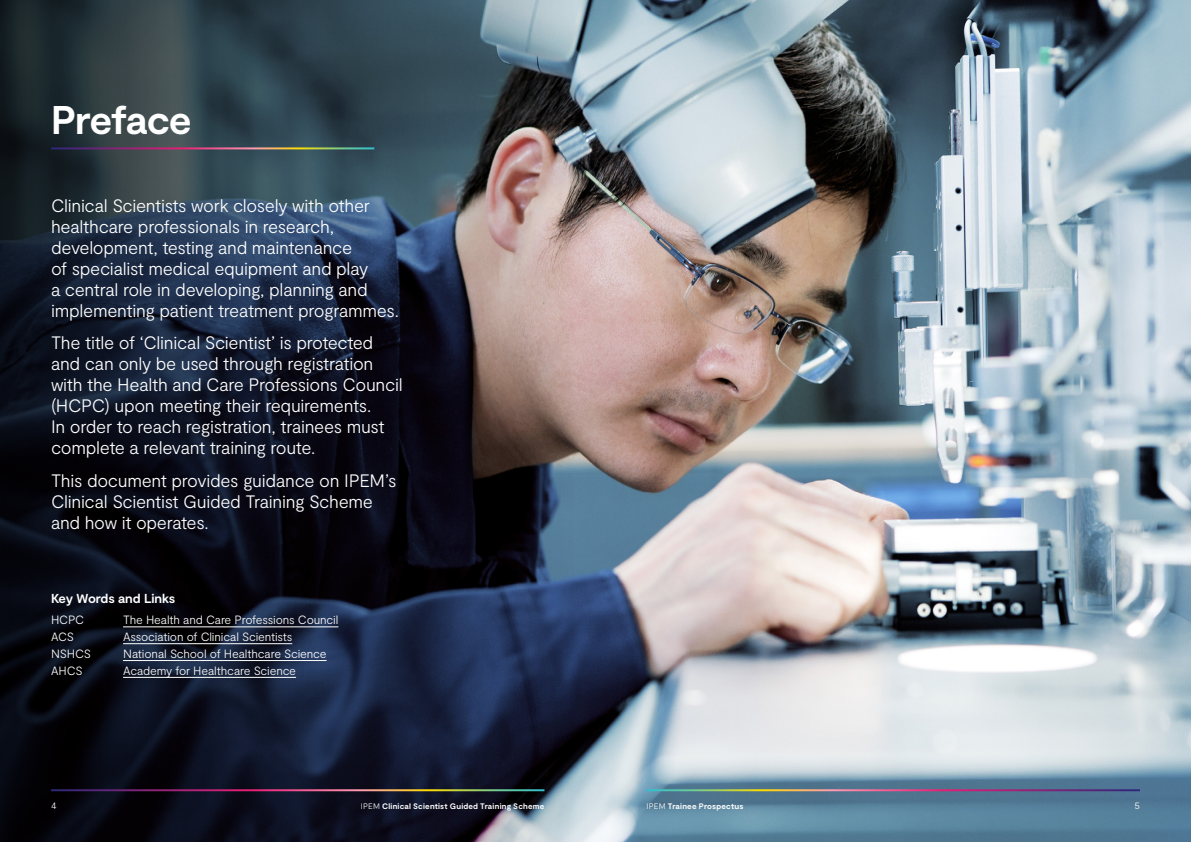
<style>
.page{position:relative;width:1191px;height:842px;background:#fff}
.page>*{position:absolute;margin:0;border:0;box-sizing:border-box;transform-origin:0 0}
.Section_header___H1{font:700 40px "Moderat";letter-spacing:-.03em;color:#fff}
.Intro_Copy{font:300 18px/21px "Moderat";letter-spacing:-.02em;color:#fff}
.t1{font:700 13px "Moderat";letter-spacing:-.01em;color:#fff}
.Body_copy___P{font:300 12px "Moderat";letter-spacing:-.015em;color:#fff}
.t2{font:300 10px "Moderat";color:#fff}
.t3{font:700 8px "Moderat";letter-spacing:.025em;color:#fff}
.s1{font-weight:300}
</style>
<div class="page">
<img style="left:595px;top:0;width:596px;height:842px">
<svg style="left:0;top:0;width:595px;height:842px;background:#282e3c"></svg>
<hr style="left:123px;top:627px;width:215px;height:1px;background:#fff">
<hr style="left:123px;top:643px;width:169px;height:1px;background:#fff">
<hr style="left:123px;top:660px;width:204px;height:1px;background:#fff">
<hr style="left:123px;top:677px;width:173px;height:1px;background:#fff">
<hr style="left:51px;top:147px;width:323px;height:2px;background:#fff">
<hr style="left:646px;top:789px;width:494px;height:2px;background:#fff">
<hr style="left:51px;top:789px;width:493px;height:2px;background:#fff">
<h1 class="Section_header___H1" style="left:51px;top:97px;width:142px">Preface</h1>
<p class="Intro_Copy" style="left:51px;top:196px;width:349px">Clinical Scientists work closely with other healthcare professionals in research, development, testing and maintenance<br>of specialist medical equipment and play<br>a central role in developing, planning and implementing patient treatment programmes.</p>
<p class="Intro_Copy" style="left:51px;top:333px;width:353px">The title of ‘Clinical Scientist’ is protected and can only be used through registration with the Health and Care Professions Council (HCPC) upon meeting their requirements.<br>In order to reach registration, trainees must complete a relevant training route.</p>
<p class="Intro_Copy" style="left:51px;top:470px;width:347px">This document provides guidance on IPEM’s<br>Clinical Scientist Guided Training Scheme and how it operates.</p>
<h2 class="t1" style="left:51px;top:591px;width:126px">Key Words and Links</h2>
<p class="Body_copy___P" style="left:51px;top:613px;width:35px">HCPC</p>
<p class="Body_copy___P" style="left:123px;top:613px;width:217px">The Health and Care Professions Council</p>
<p class="Body_copy___P" style="left:51px;top:630px;width:25px">ACS</p>
<p class="Body_copy___P" style="left:123px;top:630px;width:171px">Association of Clinical Scientists</p>
<p class="Body_copy___P" style="left:51px;top:647px;width:42px">NSHCS</p>
<p class="Body_copy___P" style="left:123px;top:647px;width:205px">National School of Healthcare Science</p>
<p class="Body_copy___P" style="left:51px;top:664px;width:33px">AHCS</p>
<p class="Body_copy___P" style="left:123px;top:664px;width:174px">Academy for Healthcare Science</p>
<p class="t2" style="left:51px;top:800px;width:7px">4</p>
<p class="t3" style="left:361px;top:802px;width:185px"><span class="s1">IPEM</span> Clinical Scientist Guided Training Scheme</p>
<p class="t3" style="left:646px;top:802px;width:98px"><span class="s1">IPEM</span> Trainee Prospectus</p>
<p class="t2" style="left:1134px;top:800px;width:7px">5</p>
</div>
